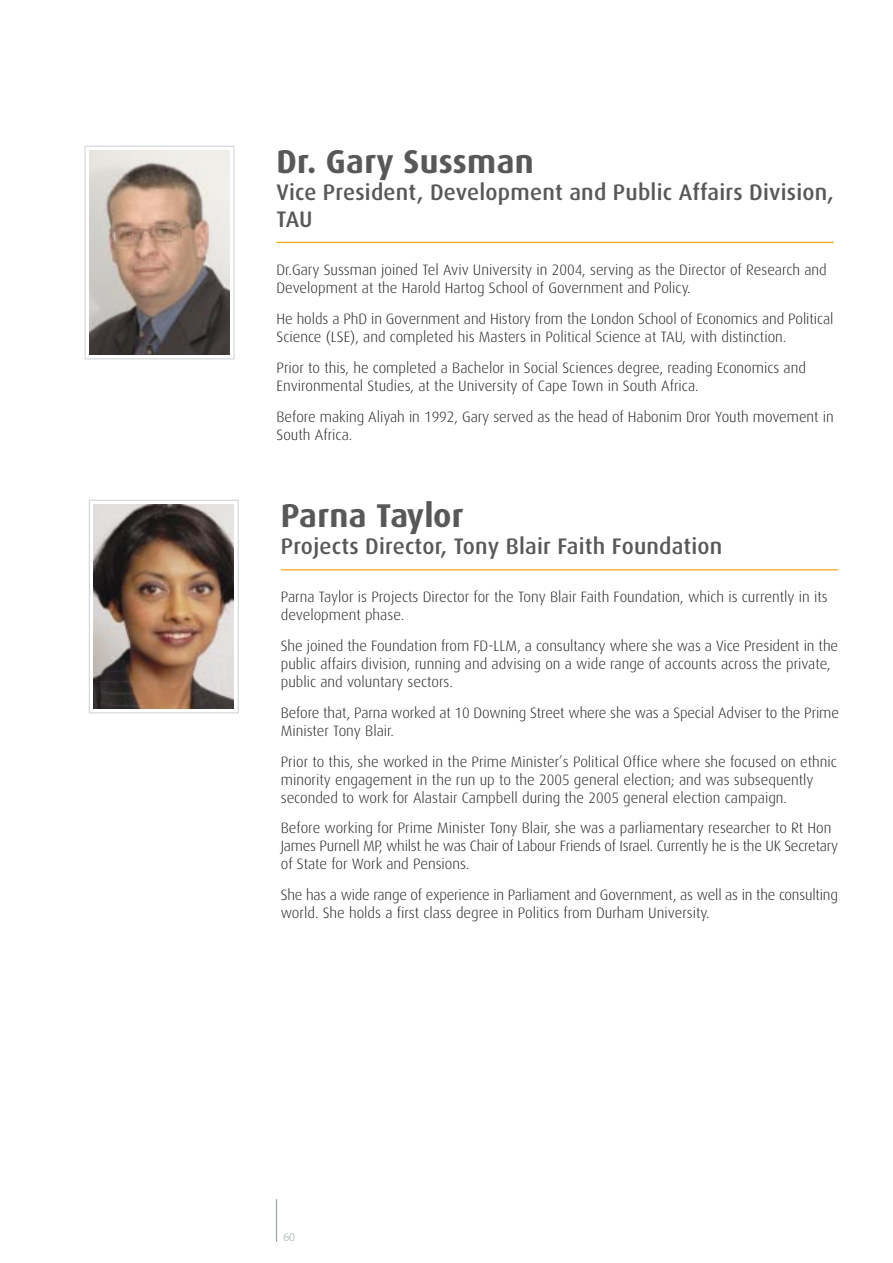
<style>
.page{position:relative;width:893px;height:1263px;background:#fff}
.page>*{position:absolute;margin:0;border:0;box-sizing:border-box;transform-origin:0 0}
.t1{font:700 33px "Dax";letter-spacing:.01em;color:#57585a}
.t2{font:500 22.5px/27px "Dax";letter-spacing:.01em;color:#57585a}
.t3{font:300 15px/18px "Dax";color:#231f20}
.t4{font:12px "Myriad PS Light";color:#93a99c}
</style>
<div class="page">
<hr style="left:276px;top:1199px;width:1px;height:43px;background:#93a99c">
<hr style="left:276px;top:242px;width:557px;height:1px;background:#f6ab1b">
<div style="left:85px;top:146px;width:149px;height:213px;border:1px solid #d1d2d4"></div>
<img style="left:89px;top:151px;width:141px;height:204px">
<div style="left:89px;top:500px;width:150px;height:213px;border:1px solid #d1d2d4"></div>
<img style="left:94px;top:505px;width:140px;height:204px">
<hr style="left:281px;top:569px;width:557px;height:1px;background:#f6ab1b">
<h1 class="t1" style="left:276px;top:145px;width:259px">Dr. Gary Sussman</h1>
<h2 class="t2" style="left:276px;top:179px;width:559px">Vice President, Development and Public Affairs Division,<br>TAU</h2>
<p class="t3" style="left:276px;top:262px;width:551px">Dr.Gary Sussman joined Tel Aviv University in 2004, serving as the Director of Research and<br>Development at the Harold Hartog School of Government and Policy.</p>
<p class="t3" style="left:276px;top:311px;width:558px">He holds a PhD in Government and History from the London School of Economics and Political<br>Science (LSE), and completed his Masters in Political Science at TAU, with distinction.</p>
<p class="t3" style="left:276px;top:359px;width:531px">Prior to this, he completed a Bachelor in Social Sciences degree, reading Economics and<br>Environmental Studies, at the University of Cape Town in South Africa.</p>
<p class="t3" style="left:276px;top:408px;width:558px">Before making Aliyah in 1992, Gary served as the head of Habonim Dror Youth movement in<br>South Africa.</p>
<h1 class="t1" style="left:281px;top:499px;width:184px">Parna Taylor</h1>
<h2 class="t2" style="left:281px;top:533px;width:443px">Projects Director, Tony Blair Faith Foundation</h2>
<p class="t3" style="left:281px;top:589px;width:548px">Parna Taylor is Projects Director for the Tony Blair Faith Foundation, which is currently in its development phase.</p>
<p class="t3" style="left:281px;top:638px;width:559px">She joined the Foundation from FD-LLM, a consultancy where she was a Vice President in the public affairs division, running and advising on a wide range of accounts across the private, public and voluntary sectors.</p>
<p class="t3" style="left:281px;top:704px;width:559px">Before that, Parna worked at 10 Downing Street where she was a Special Adviser to the Prime<br>Minister Tony Blair.</p>
<p class="t3" style="left:281px;top:753px;width:557px">Prior to this, she worked in the Prime Minister’s Political Office where she focused on ethnic minority engagement in the run up to the 2005 general election; and was subsequently seconded to work for Alastair Campbell during the 2005 general election campaign.</p>
<p class="t3" style="left:281px;top:820px;width:559px">Before working for Prime Minister Tony Blair, she was a parliamentary researcher to Rt Hon<br>James Purnell MP, whilst he was Chair of Labour Friends of Israel. Currently he is the UK Secretary of State for Work and Pensions.</p>
<p class="t3" style="left:281px;top:887px;width:558px">She has a wide range of experience in Parliament and Government, as well as in the consulting world. She holds a first class degree in Politics from Durham University.</p>
<p class="t4" style="left:283px;top:1233px;width:13px">60</p>
</div>
